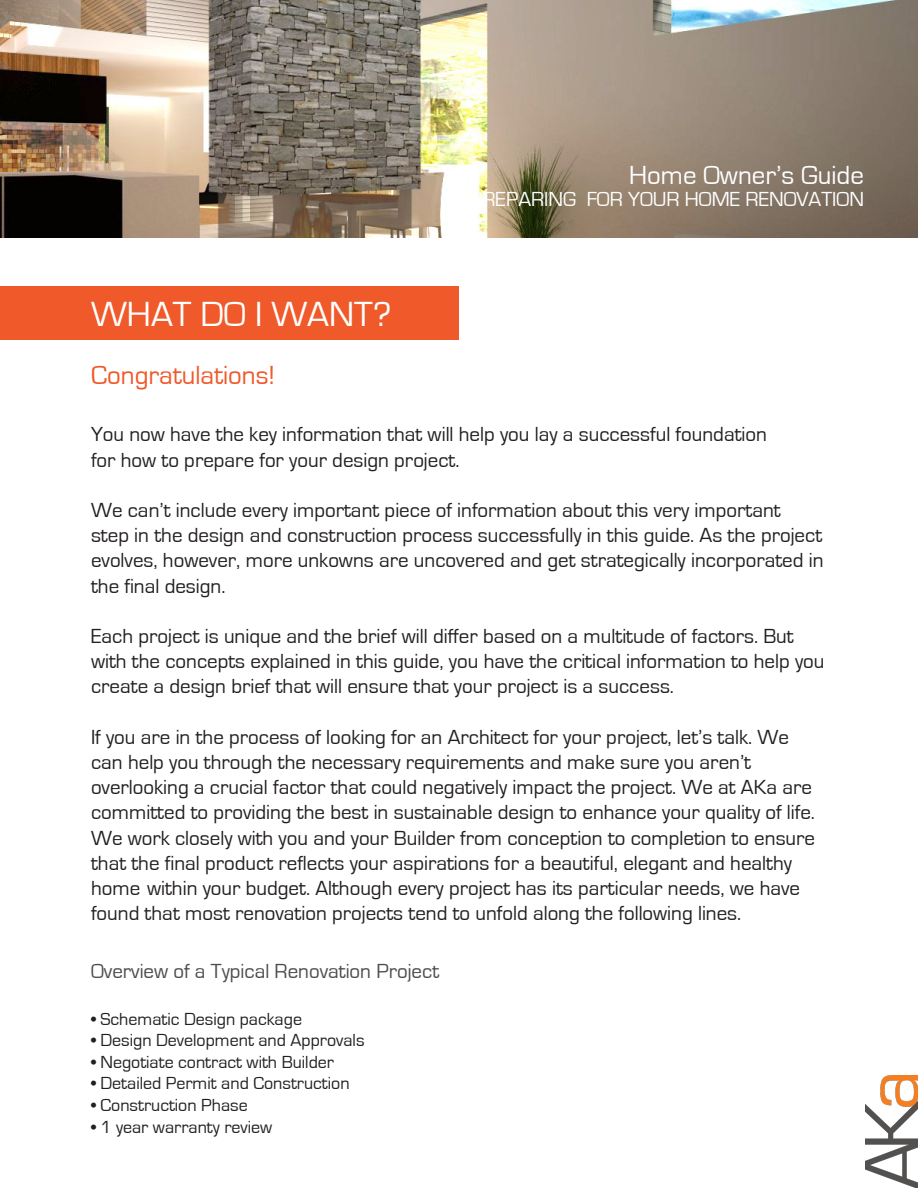
<style>
.page{position:relative;width:918px;height:1188px;background:#fff}
.page>*{position:absolute;margin:0;border:0;box-sizing:border-box;transform-origin:0 0}
.t1{font:36px "Eurostile";color:#fff}
.t2{font:27px "Eurostile";color:#fff}
.t3{font:27px "Eurostile";color:#f05929}
.t4{font:21px/25.2px "Eurostile";color:#231f20}
.t5{font:21px "Eurostile";color:#4b4c4d}
.t6{font:21px "Eurostile";color:#fff}
.t7{font:18px "Eurostile";color:#231f20}
</style>
<div class="page">
<img style="left:0;top:0;width:918px;height:238px">
<div style="left:0;top:286px;width:459px;height:54px;background:#f05929"></div>
<img style="left:865px;top:1075px;width:53px;height:113px">
<p class="t2" style="left:629px;top:160px;width:236px">Home Owner’s Guide</p>
<p class="t6" style="left:470px;top:188px;width:395px">PREPARING FOR YOUR HOME RENOVATION</p>
<p class="t1" style="left:91px;top:295px;width:302px">WHAT DO I WANT?</p>
<p class="t3" style="left:91px;top:360px;width:186px">Congratulations!</p>
<p class="t4" style="left:91px;top:422px;width:677px">You now have the key information that will help you lay a successful foundation</p>
<p class="t4" style="left:91px;top:448px;width:370px">for how to prepare for your design project.</p>
<p class="t4" style="left:91px;top:498px;width:734px">We can’t include every important piece of information about this very important step in the design and construction process successfully in this guide. As the project evolves, however, more unkowns are uncovered and get strategically incorporated in the final design.</p>
<p class="t4" style="left:91px;top:624px;width:735px">Each project is unique and the brief will differ based on a multitude of factors. But with the concepts explained in this guide, you have the critical information to help you create a design brief that will ensure that your project is a success.</p>
<p class="t4" style="left:91px;top:725px;width:699px">If you are in the process of looking for an Architect for your project, let’s talk. We</p>
<p class="t4" style="left:91px;top:750px;width:662px">can help you through the necessary requirements and make sure you aren’t</p>
<p class="t4" style="left:91px;top:775px;width:726px">overlooking a crucial factor that could negatively impact the project. We at AKa are committed to providing the best in sustainable design to enhance your quality of life.<br>We work closely with you and your Builder from conception to completion to ensure that the final product reflects your aspirations for a beautiful, elegant and healthy home within your budget. Although every project has its particular needs, we have found that most renovation projects tend to unfold along the following lines.</p>
<p class="t5" style="left:91px;top:960px;width:350px">Overview of a Typical Renovation Project</p>
<p class="t7" style="left:91px;top:1009px;width:213px">• Schematic Design package</p>
<p class="t7" style="left:91px;top:1031px;width:275px">• Design Development and Approvals</p>
<p class="t7" style="left:91px;top:1052px;width:245px">• Negotiate contract with Builder</p>
<p class="t7" style="left:91px;top:1074px;width:260px">• Detailed Permit and Construction</p>
<p class="t7" style="left:91px;top:1095px;width:158px">• Construction Phase</p>
<p class="t7" style="left:91px;top:1117px;width:183px">• 1 year warranty review</p>
</div>
